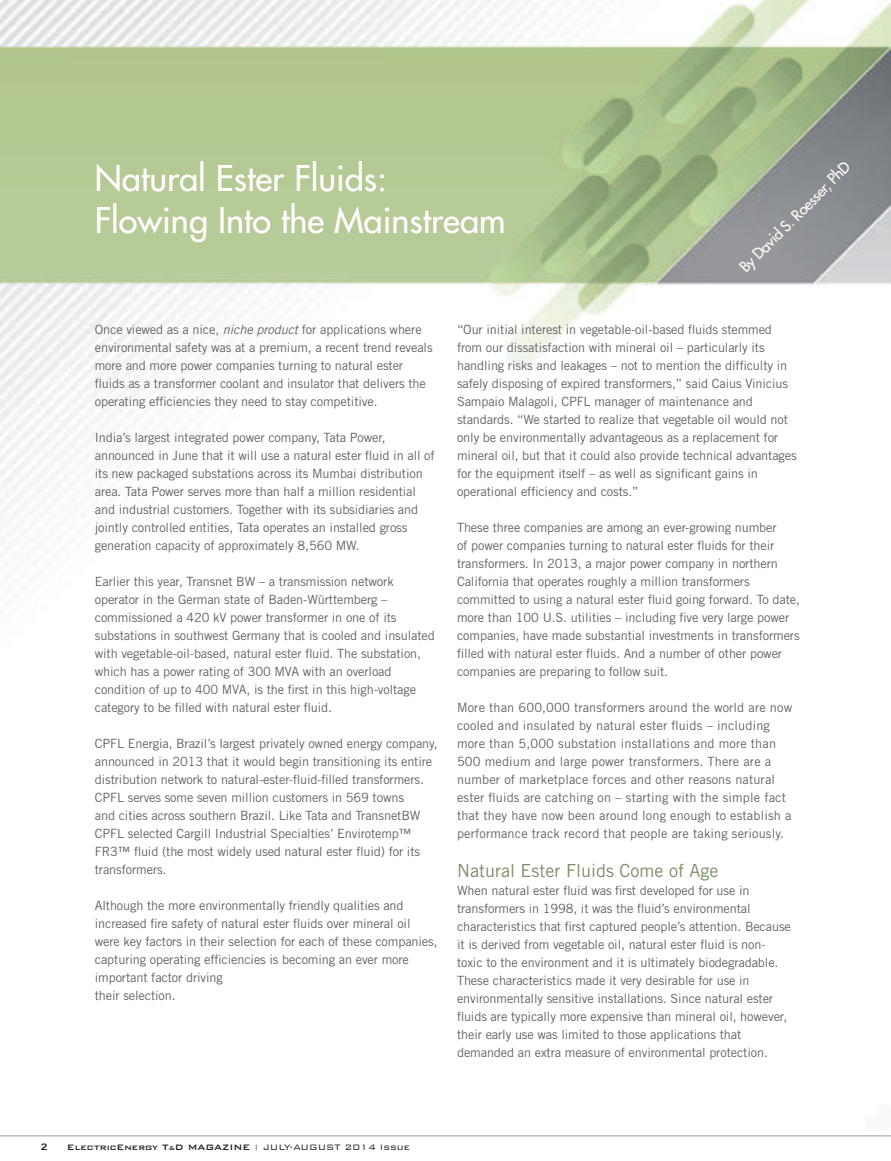
<style>
.page{position:relative;width:891px;height:1161px;background:#fff}
.page>*{position:absolute;margin:0;border:0;box-sizing:border-box;transform-origin:0 0}
.t1{font:34.5px/41.4px "Futura";color:#fff}
.t2{font:18px "Trade Gothic";color:#7b8e68}
.t3{font:15px "Futura";color:#fff}
.t4{font:12.75px/18px "Trade Gothic";letter-spacing:-.01em;color:#636366}
.t5{font:12.75px/18px "Trade Gothic";letter-spacing:.01em;color:#636366}
.t6{font:500 10.5px "Bank Gothic BT";color:#231f20}
.t7{font:9px "Trade Gothic Bold Two";color:#231f20;scale:1.25 1}
.s1{font-style:italic}
.s2{font-size:7.5px}
.s3{color:#939598}
.s4{font-weight:300}
</style>
<div class="page">
<hr style="left:0;top:1136px;width:891px;height:1px;background:#999b9e">
<img style="left:0;top:0;width:891px;height:536px">
<h1 class="t1" style="left:95px;top:157px;width:412px">Natural Ester Fluids:<br>Flowing Into the Mainstream</h1>
<p class="t3" style="left:735px;top:263px;width:151px;rotate:-45deg">By David S. Roesser, PhD</p>
<p class="t4" style="left:95px;top:320px;width:339px">Once viewed as a nice, <span class="s1">niche product</span> for applications where environmental safety was at a premium, a recent trend reveals more and more power companies turning to natural ester fluids as a transformer coolant and insulator that delivers the operating efficiencies they need to stay competitive.</p>
<p class="t4" style="left:95px;top:428px;width:341px">India’s largest integrated power company, Tata Power, announced in June that it will use a natural ester fluid in all of its new packaged substations across its Mumbai distribution area. Tata Power serves more than half a million residential and industrial customers. Together with its subsidiaries and jointly controlled entities, Tata operates an installed gross generation capacity of approximately 8,560 MW.</p>
<p class="t4" style="left:95px;top:572px;width:342px">Earlier this year, Transnet BW – a transmission network operator in the German state of Baden-Württemberg – commissioned a 420 kV power transformer in one of its substations in southwest Germany that is cooled and insulated with vegetable-oil-based, natural ester fluid. The substation, which has a power rating of 300 MVA with an overload condition of up to 400 MVA, is the first in this high-voltage category to be filled with natural ester fluid.</p>
<p class="t4" style="left:95px;top:734px;width:344px">CPFL Energia, Brazil’s largest privately owned energy company, announced in 2013 that it would begin transitioning its entire distribution network to natural-ester-fluid-filled transformers.<br>CPFL serves some seven million customers in 569 towns<br>and cities across southern Brazil. Like Tata and TransnetBW CPFL selected Cargill Industrial Specialties’ Envirotemp™ FR3™ fluid (the most widely used natural ester fluid) for its transformers.</p>
<p class="t4" style="left:95px;top:896px;width:344px">Although the more environmentally friendly qualities and increased fire safety of natural ester fluids over mineral oil were key factors in their selection for each of these companies, capturing operating efficiencies is becoming an ever more important factor driving<br>their selection.</p>
<p class="t4" style="left:457px;top:320px;width:341px">“Our initial interest in vegetable-oil-based fluids stemmed from our dissatisfaction with mineral oil – particularly its handling risks and leakages – not to mention the difficulty in safely disposing of expired transformers,” said Caius Vinicius Sampaio Malagoli, CPFL manager of maintenance and standards. “We started to realize that vegetable oil would not only be environmentally advantageous as a replacement for mineral oil, but that it could also provide technical advantages for the equipment itself – as well as significant gains in operational efficiency and costs.”</p>
<p class="t4" style="left:457px;top:518px;width:344px">These three companies are among an ever-growing number<br>of power companies turning to natural ester fluids for their transformers. In 2013, a major power company in northern California that operates roughly a million transformers committed to using a natural ester fluid going forward. To date, more than 100 U.S. utilities – including five very large power companies, have made substantial investments in transformers filled with natural ester fluids. And a number of other power companies are preparing to follow suit.</p>
<p class="t5" style="left:457px;top:698px;width:337px">More than 600,000 transformers around the world are now cooled and insulated by natural ester fluids – including more than 5,000 substation installations and more than 500 medium and large power transformers. There are a number of marketplace forces and other reasons natural ester fluids are catching on – starting with the simple fact that they have now been around long enough to establish a performance track record that people are taking seriously.</p>
<h2 class="t2" style="left:457px;top:860px;width:263px">Natural Ester Fluids Come of Age</h2>
<p class="t4" style="left:457px;top:882px;width:335px">When natural ester fluid was first developed for use in transformers in 1998, it was the fluid’s environmental characteristics that first captured people’s attention. Because it is derived from vegetable oil, natural ester fluid is non&shy;toxic to the environment and it is ultimately biodegradable.<br>These characteristics made it very desirable for use in environmentally sensitive installations. Since natural ester fluids are typically more expensive than mineral oil, however, their early use was limited to those applications that demanded an extra measure of environmental protection.</p>
<p class="t7" style="left:41px;top:1141px;width:7px">2</p>
<p class="t6" style="left:67px;top:1141px;width:345px">ElectricEnergy T<span class="s2">&amp;</span>D MAGAZINE <span class="s3">I</span> <span class="s4">JULY-AUGUST 2014 Issue</span></p>
</div>
